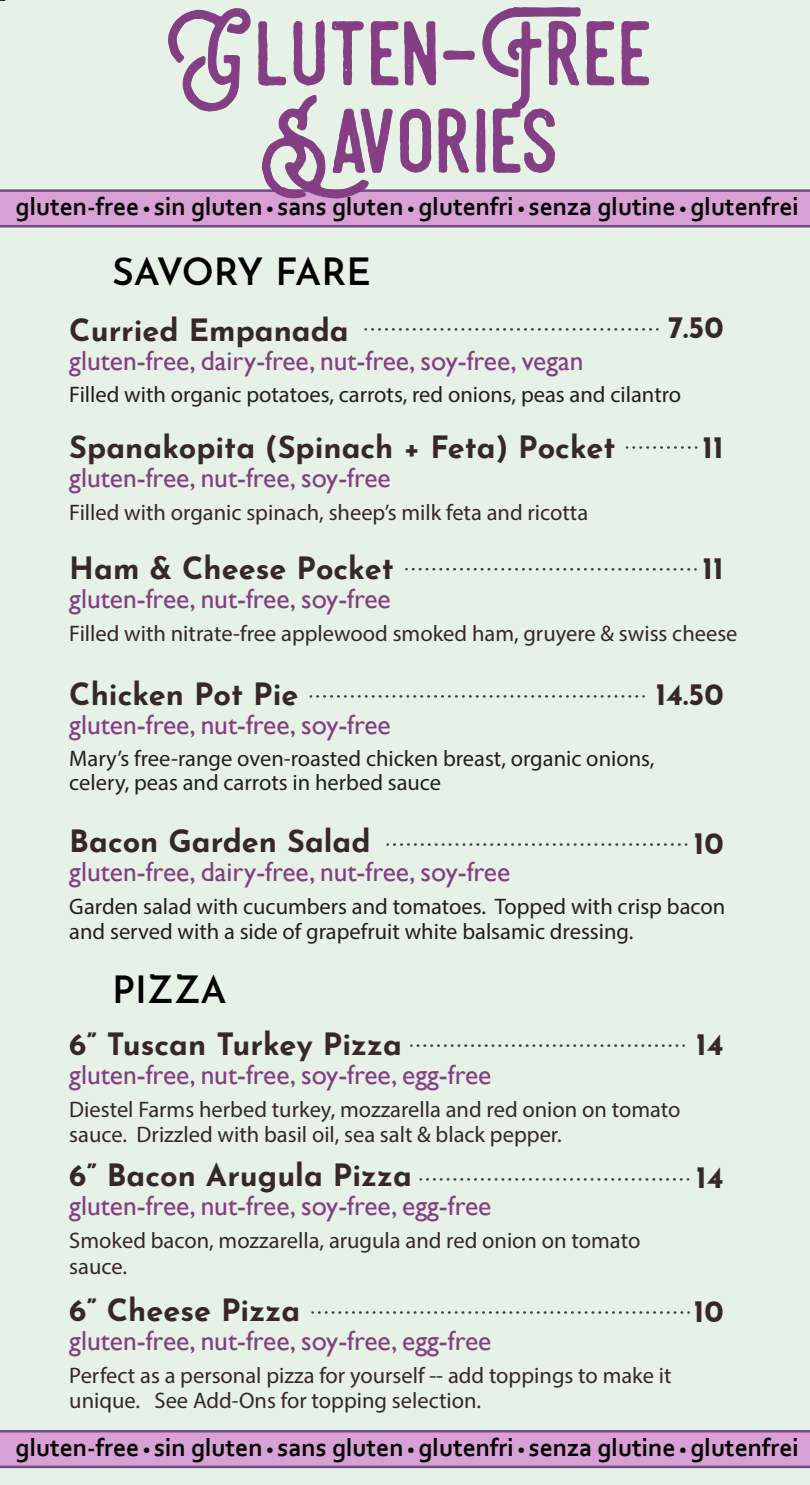
<style>
.page{position:relative;width:810px;height:1485px;background:#e5f2e5}
.page>*{position:absolute;margin:0;border:0;box-sizing:border-box;transform-origin:0 0}
.t1{font:100.62px/87.4px "Steelworks Vintage Demo";color:#843e83;text-align:center}
.t2{font:600 37.5px "Josefin Sans";letter-spacing:-.025em;color:#000}
.t3{font:600 37.5px "Josefin Sans";color:#000}
.t4{font:700 30.69px "Josefin Sans";color:#382728}
.t5{font:27.5px "Gill Sans";color:#843e83}
.t6{font:700 25.62px "Corbel";color:#000}
.t7{font:22.5px/25.2px "Myriad Pro";color:#382728}
.t8{font:22.5px/24.4px "Myriad Pro";color:#231f20}
.s1{font-size:17.5px}
</style>
<div class="page">
<svg style="left:311px;top:695px;width:333px;height:3px"></svg>
<svg style="left:319px;top:1311px;width:370px;height:3px"></svg>
<svg style="left:388px;top:843px;width:299px;height:3px"></svg>
<svg style="left:413px;top:568px;width:283px;height:3px"></svg>
<svg style="left:0;top:1430px;width:810px;height:38px;background:#ca95c9"></svg>
<svg style="left:418px;top:1044px;width:266px;height:3px"></svg>
<svg style="left:366px;top:328px;width:292px;height:3px"></svg>
<svg style="left:627px;top:446px;width:70px;height:3px"></svg>
<svg style="left:421px;top:1178px;width:268px;height:3px"></svg>
<svg style="left:0;top:7px;width:810px;height:221px"></svg>
<h1 class="t1" style="left:164px;top:11px;width:490px">Gluten-Free<br>Savories</h1>
<p class="t6" style="left:16px;top:191px;width:785px">gluten-free <span class="s1">•</span> sin gluten <span class="s1">•</span> sans gluten <span class="s1">•</span> glutenfri <span class="s1">•</span> senza glutine <span class="s1">•</span> glutenfrei</p>
<h2 class="t2" style="left:112px;top:240px;width:261px">SAVORY FARE</h2>
<h3 class="t4" style="left:69px;top:303px;width:281px">Curried Empanada</h3>
<h3 class="t4" style="left:668px;top:299px;width:57px">7.50</h3>
<p class="t5" style="left:69px;top:344px;width:516px">gluten-free, dairy-free, nut-free, soy-free, vegan</p>
<p class="t8" style="left:69px;top:382px;width:613px">Filled with organic potatoes, carrots, red onions, peas and cilantro</p>
<h3 class="t4" style="left:69px;top:420px;width:548px">Spanakopita (Spinach + Feta) Pocket</h3>
<p class="t5" style="left:69px;top:462px;width:323px">gluten-free, nut-free, soy-free</p>
<p class="t7" style="left:69px;top:500px;width:520px">Filled with organic spinach, sheep’s milk feta and ricotta</p>
<h3 class="t4" style="left:703px;top:420px;width:23px">11</h3>
<h3 class="t4" style="left:69px;top:541px;width:326px">Ham &amp; Cheese Pocket</h3>
<p class="t5" style="left:69px;top:583px;width:323px">gluten-free, nut-free, soy-free</p>
<p class="t7" style="left:69px;top:621px;width:670px">Filled with nitrate-free applewood smoked ham, gruyere &amp; swiss cheese</p>
<h3 class="t4" style="left:703px;top:541px;width:23px">11</h3>
<h3 class="t4" style="left:69px;top:667px;width:231px">Chicken Pot Pie</h3>
<p class="t5" style="left:69px;top:708px;width:323px">gluten-free, nut-free, soy-free</p>
<p class="t8" style="left:69px;top:746px;width:587px">Mary’s free-range oven-roasted chicken breast, organic onions, celery, peas and carrots in herbed sauce</p>
<h3 class="t4" style="left:656px;top:667px;width:70px">14.50</h3>
<h3 class="t4" style="left:69px;top:814px;width:303px">Bacon Garden Salad</h3>
<p class="t5" style="left:69px;top:856px;width:442px">gluten-free, dairy-free, nut-free, soy-free</p>
<p class="t8" style="left:69px;top:893px;width:658px;line-height:25px">Garden salad with cucumbers and tomatoes. Topped with crisp bacon and served with a side of grapefruit white balsamic dressing.</p>
<h3 class="t4" style="left:694px;top:816px;width:31px">10</h3>
<h2 class="t3" style="left:112px;top:958px;width:116px">PIZZA</h2>
<h3 class="t4" style="left:69px;top:1017px;width:334px">6” Tuscan Turkey Pizza</h3>
<p class="t5" style="left:69px;top:1059px;width:424px">gluten-free, nut-free, soy-free, egg-free</p>
<p class="t7" style="left:69px;top:1096px;width:613px">Diestel Farms herbed turkey, mozzarella and red onion on tomato sauce. Drizzled with basil oil, sea salt &amp; black pepper.</p>
<h3 class="t4" style="left:69px;top:1148px;width:344px">6” Bacon Arugula Pizza</h3>
<p class="t5" style="left:69px;top:1190px;width:424px">gluten-free, nut-free, soy-free, egg-free</p>
<p class="t7" style="left:69px;top:1228px;width:573px">Smoked bacon, mozzarella, arugula and red onion on tomato sauce.</p>
<h3 class="t4" style="left:69px;top:1283px;width:232px">6” Cheese Pizza</h3>
<p class="t5" style="left:69px;top:1325px;width:424px">gluten-free, nut-free, soy-free, egg-free</p>
<p class="t7" style="left:69px;top:1363px;width:604px">Perfect as a personal pizza for yourself -- add toppings to make it unique. See Add-Ons for topping selection.</p>
<h3 class="t4" style="left:696px;top:1017px;width:29px">14</h3>
<h3 class="t4" style="left:696px;top:1149px;width:29px">14</h3>
<h3 class="t4" style="left:694px;top:1284px;width:31px">10</h3>
<p class="t6" style="left:16px;top:1432px;width:785px">gluten-free <span class="s1">•</span> sin gluten <span class="s1">•</span> sans gluten <span class="s1">•</span> glutenfri <span class="s1">•</span> senza glutine <span class="s1">•</span> glutenfrei</p>
</div>
